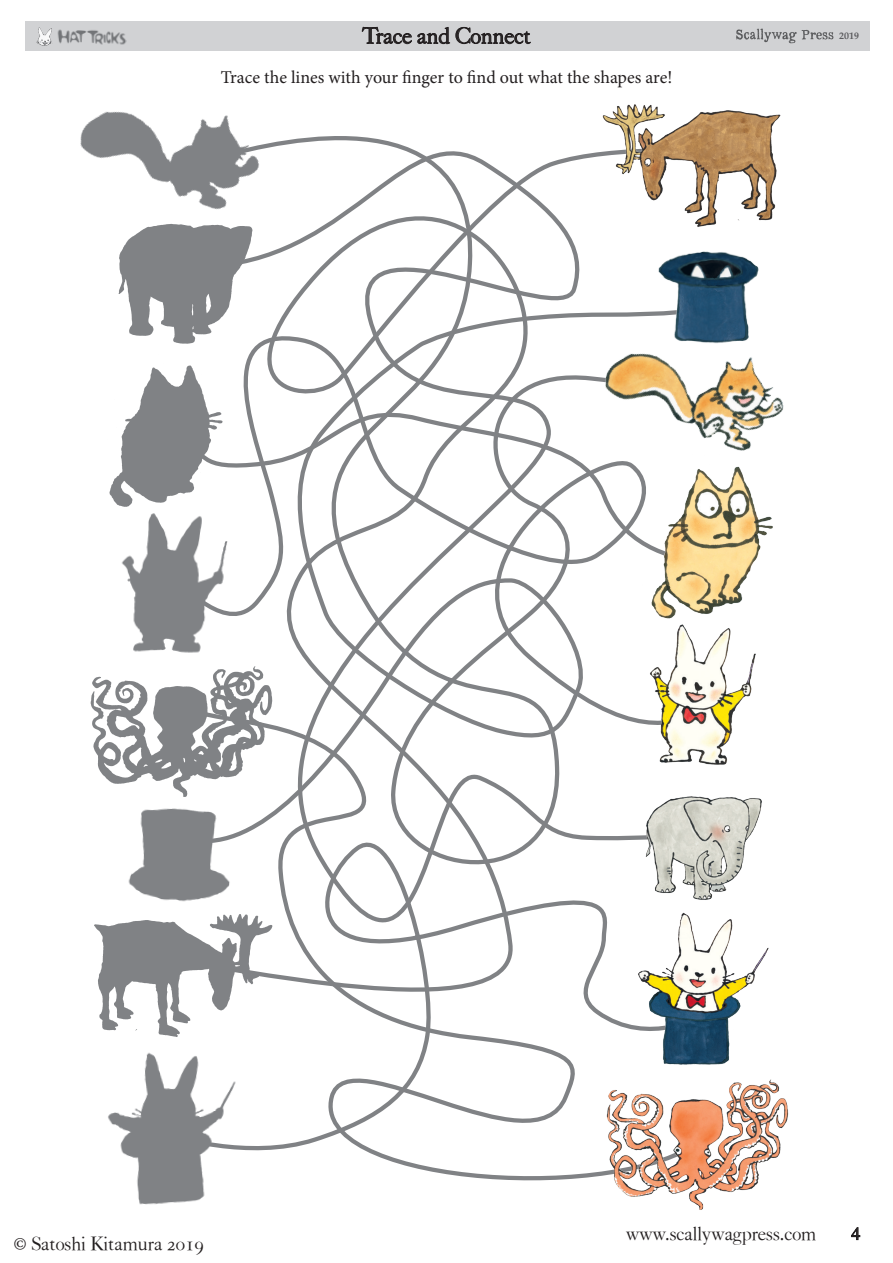
<style>
.page{position:relative;width:893px;height:1263px;background:#fff}
.page>*{position:absolute;margin:0;border:0;box-sizing:border-box;transform-origin:0 0}
.t1{font:22.5px "Caslon Classico";color:#231f20}
.t2{font:19.05px "Caslon Classico";color:#231f20}
.t3{font:18px "Minion Pro";letter-spacing:-.005em;color:#231f20}
.t4{font:17.85px "Times";color:#231f20}
.t5{font:700 9.9px "Palatino";color:#5c5c5f}
.s1{font-family:"Minion Pro"}
</style>
<div class="page">
<svg style="left:851px;top:1227px;width:9px;height:13px"></svg>
<svg style="left:296px;top:139px;width:302px;height:157px"></svg>
<svg style="left:228px;top:322px;width:414px;height:380px"></svg>
<svg style="left:246px;top:702px;width:400px;height:479px"></svg>
<div style="left:26px;top:21px;width:844px;height:30px;background:#d1d2d4"></div>
<img style="left:36px;top:27px;width:9px;height:19px">
<img style="left:736px;top:28px;width:98px;height:16px">
<img style="left:664px;top:251px;width:89px;height:12px">
<svg style="left:362px;top:27px;width:169px;height:17px"></svg>
<img style="left:109px;top:365px;width:119px;height:142px">
<img style="left:90px;top:664px;width:183px;height:137px">
<img style="left:45px;top:28px;width:262px;height:249px">
<img style="left:121px;top:509px;width:114px;height:153px">
<img style="left:113px;top:211px;width:144px;height:134px">
<img style="left:94px;top:914px;width:182px;height:130px">
<img style="left:94px;top:1037px;width:161px;height:168px">
<img style="left:103px;top:785px;width:143px;height:137px">
<img style="left:642px;top:518px;width:131px;height:101px">
<img style="left:604px;top:1077px;width:185px;height:133px">
<img style="left:570px;top:263px;width:214px;height:255px">
<img style="left:646px;top:624px;width:110px;height:141px">
<img style="left:641px;top:785px;width:121px;height:116px">
<img style="left:598px;top:104px;width:183px;height:123px">
<img style="left:627px;top:904px;width:142px;height:171px">
<p class="t1" style="left:362px;top:22px;width:170px">Trace and Connect</p>
<p class="t3" style="left:221px;top:66px;width:453px">Trace the lines with your finger to find out what the shapes are!</p>
<p class="t5" style="left:839px;top:28px;width:21px">2019</p>
<p class="t2" style="left:14px;top:1232px;width:192px"><span class="s1">©</span> Satoshi Kitamura 2019</p>
<p class="t2" style="left:626px;top:1222px;width:192px">www.scallywagpress.com</p>
<p class="t4" style="left:851px;top:1217px;width:10px">4</p>
</div>
